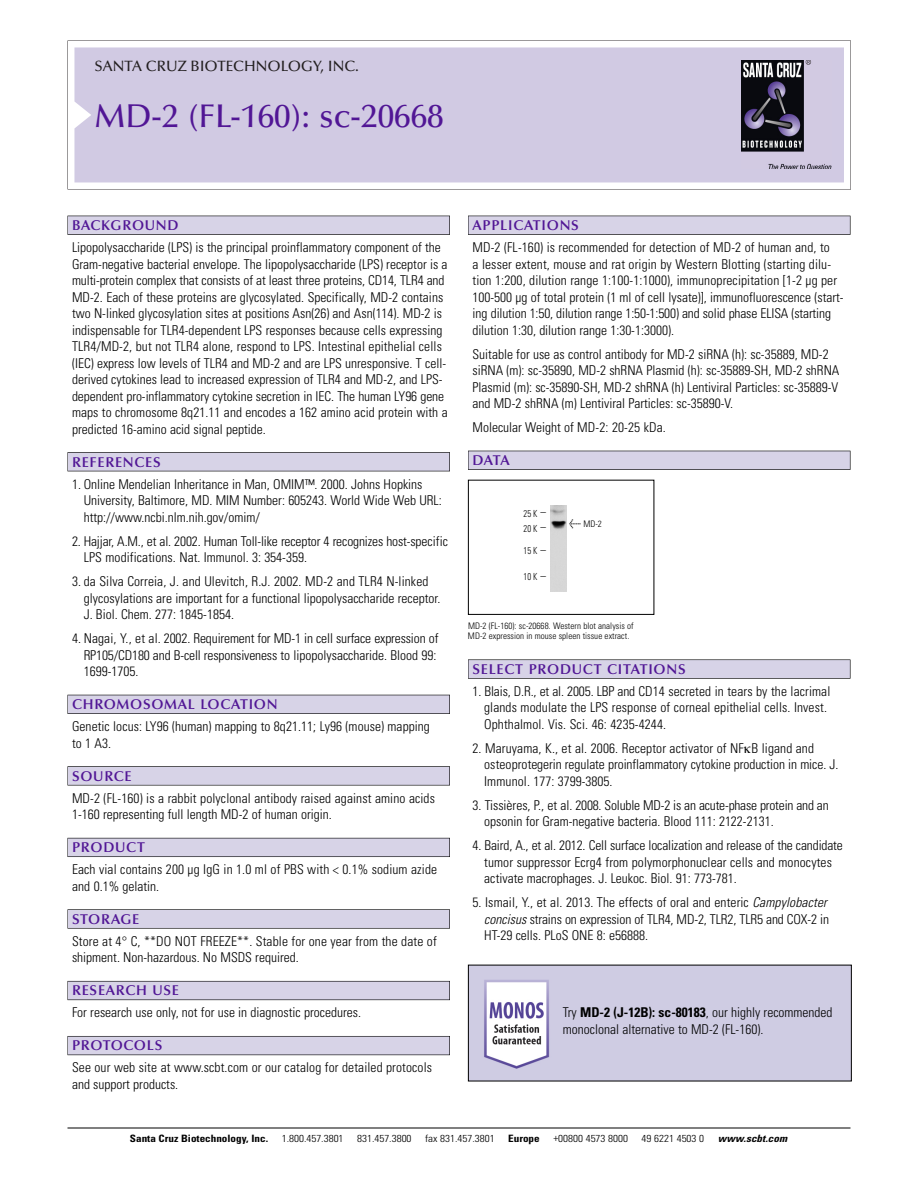
<style>
.page{position:relative;width:918px;height:1188px;background:#fff}
.page>*{position:absolute;margin:0;border:0;box-sizing:border-box;transform-origin:0 0}
.t1{font:500 33px "Optima";color:#511695}
.t2{font:500 15px "Optima";color:#231f20}
.t3{font:600 14.25px "Optima";letter-spacing:.05em;color:#511695}
.t4{font:300 condensed 13.5px/16.5px "Univers";color:#000}
.t5{font:300 condensed 10.2px "Univers";color:#000;scale:1.1 1}
.t6{font:700 condensed 10.2px "Univers";color:#000;scale:1.1 1}
.t7{font:italic 700 condensed 10.2px "Univers";letter-spacing:.005em;color:#000;scale:1.1 1}
.t8{font:300 condensed 9.75px/15px "Univers";letter-spacing:.12em;color:#000;scale:.87 1}
.t9{font:300 condensed 9px/10.5px "Univers";letter-spacing:.005em;color:#000}
.s1{font-family:"Meta Plus";font-weight:400;font-stretch:normal;font-size:10.5px}
.s2{font-style:italic}
.s3{font-weight:700}
</style>
<div class="page">
<svg style="left:68px;top:40px;width:783px;height:149px"></svg>
<div style="left:74px;top:47px;width:770px;height:135px;background:#d1cae3"></div>
<img style="left:741px;top:60px;width:90px;height:108px">
<div style="left:68px;top:216px;width:382px;height:19px;background:#525155"></div>
<div style="left:68px;top:216px;width:381px;height:18px;background:#d7d3e7"></div>
<div style="left:68px;top:452px;width:382px;height:19px;background:#525155"></div>
<div style="left:68px;top:453px;width:381px;height:18px;background:#d7d3e7"></div>
<div style="left:68px;top:695px;width:382px;height:19px;background:#525158"></div>
<div style="left:68px;top:695px;width:381px;height:18px;background:#d7d3e7"></div>
<div style="left:68px;top:766px;width:382px;height:19px;background:#575759"></div>
<div style="left:68px;top:767px;width:381px;height:18px;background:#d7d3e7"></div>
<div style="left:68px;top:838px;width:382px;height:19px;background:#5b5a62"></div>
<div style="left:68px;top:838px;width:381px;height:18px;background:#d7d3e7"></div>
<div style="left:68px;top:909px;width:382px;height:20px;background:#626263"></div>
<div style="left:68px;top:910px;width:381px;height:18px;background:#d7d3e7"></div>
<div style="left:68px;top:981px;width:382px;height:19px;background:#66646d"></div>
<div style="left:68px;top:982px;width:381px;height:18px;background:#d7d3e7"></div>
<div style="left:68px;top:1036px;width:382px;height:19px;background:#5b5961"></div>
<div style="left:68px;top:1037px;width:381px;height:18px;background:#d7d3e7"></div>
<div style="left:468px;top:216px;width:382px;height:19px;background:#525155"></div>
<div style="left:468px;top:216px;width:382px;height:18px;background:#d7d3e7"></div>
<div style="left:468px;top:451px;width:382px;height:19px;background:#515055"></div>
<div style="left:468px;top:451px;width:382px;height:18px;background:#d7d3e7"></div>
<svg style="left:468px;top:659px;width:382px;height:20px"></svg>
<div style="left:468px;top:660px;width:382px;height:18px;background:#d7d3e7"></div>
<hr style="left:68px;top:1128px;width:782px;height:1px;background:#000">
<div style="left:468px;top:480px;width:186px;height:135px;border:1px solid #000"></div>
<img style="left:550px;top:505px;width:16px;height:87px">
<img style="left:470px;top:967px;width:380px;height:112px">
<p class="t2" style="left:94px;top:61px;width:266px">SANTA CRUZ BIOTECHNOLOGY, INC.</p>
<h1 class="t1" style="left:94px;top:103px;width:351px">MD-2 (FL-160): sc-20668</h1>
<p class="t3" style="left:72px;top:219px;width:108px">BACKGROUND</p>
<p class="t4" style="left:72px;top:240px;width:377px">Lipopolysaccharide (LPS) is the principal proinflammatory component of the Gram-negative bacterial envelope. The lipopolysaccharide (LPS) receptor is a multi-protein complex that consists of at least three proteins, CD14, TLR4 and MD-2. Each of these proteins are glycosylated. Specifically, MD-2 contains two N-linked glycosylation sites at positions Asn(26) and Asn(114). MD-2 is indispensable for TLR4-dependent LPS responses because cells expressing TLR4/MD-2, but not TLR4 alone, respond to LPS. Intestinal epithelial cells (IEC) express low levels of TLR4 and MD-2 and are LPS unresponsive. T cell&shy;derived cytokines lead to increased expression of TLR4 and MD-2, and LPS&shy;dependent pro-inflammatory cytokine secretion in IEC. The human LY96 gene maps to chromosome 8q21.11 and encodes a 162 amino acid protein with a predicted 16-amino acid signal peptide.</p>
<p class="t3" style="left:72px;top:456px;width:90px">REFERENCES</p>
<p class="t4" style="left:84px;top:477px;width:360px;text-indent:-12px">1. Online Mendelian Inheritance in Man, OMIM™. 2000. Johns Hopkins<br>University, Baltimore, MD. MIM Number: 605243. World Wide Web URL: http://www.ncbi.nlm.nih.gov/omim/</p>
<p class="t4" style="left:84px;top:534px;width:366px;text-indent:-12px">2. Hajjar, A.M., et al. 2002. Human Toll-like receptor 4 recognizes host-specific<br>LPS modifications. Nat. Immunol. 3: 354-359.</p>
<p class="t4" style="left:84px;top:574px;width:358px;text-indent:-12px">3. da Silva Correia, J. and Ulevitch, R.J. 2002. MD-2 and TLR4 N-linked glycosylations are important for a functional lipopolysaccharide receptor.<br>J. Biol. Chem. 277: 1845-1854.</p>
<p class="t4" style="left:84px;top:631px;width:356px;text-indent:-12px">4. Nagai, Y., et al. 2002. Requirement for MD-1 in cell surface expression of<br>RP105/CD180 and B-cell responsiveness to lipopolysaccharide. Blood 99:<br>1699-1705.</p>
<p class="t3" style="left:72px;top:699px;width:207px">CHROMOSOMAL LOCATION</p>
<p class="t4" style="left:72px;top:719px;width:359px">Genetic locus: LY96 (human) mapping to 8q21.11; Ly96 (mouse) mapping to 1 A3.</p>
<p class="t3" style="left:72px;top:770px;width:61px">SOURCE</p>
<p class="t4" style="left:72px;top:791px;width:364px">MD-2 (FL-160) is a rabbit polyclonal antibody raised against amino acids<br>1-160 representing full length MD-2 of human origin.</p>
<p class="t3" style="left:72px;top:842px;width:74px">PRODUCT</p>
<p class="t4" style="left:72px;top:862px;width:367px">Each vial contains 200 µg IgG in 1.0 ml of PBS with &lt; 0.1% sodium azide and 0.1% gelatin.</p>
<p class="t3" style="left:72px;top:913px;width:69px">STORAGE</p>
<p class="t4" style="left:72px;top:934px;width:366px">Store at 4° C, **DO NOT FREEZE**. Stable for one year from the date of shipment. Non-hazardous. No MSDS required.</p>
<p class="t3" style="left:72px;top:985px;width:109px">RESEARCH USE</p>
<p class="t4" style="left:72px;top:1006px;width:290px">For research use only, not for use in diagnostic procedures.</p>
<p class="t3" style="left:72px;top:1040px;width:92px">PROTOCOLS</p>
<p class="t4" style="left:72px;top:1061px;width:362px">See our web site at www.scbt.com or our catalog for detailed protocols and support products.</p>
<p class="t3" style="left:473px;top:219px;width:108px">APPLICATIONS</p>
<p class="t4" style="left:473px;top:240px;width:373px">MD-2 (FL-160) is recommended for detection of MD-2 of human and, to<br>a lesser extent, mouse and rat origin by Western Blotting (starting dilu&shy;tion 1:200, dilution range 1:100-1:1000), immunoprecipitation [1-2 µg per 100-500 µg of total protein (1 ml of cell lysate)], immunofluorescence (start&shy;ing dilution 1:50, dilution range 1:50-1:500) and solid phase ELISA (starting dilution 1:30, dilution range 1:30-1:3000).</p>
<p class="t4" style="left:473px;top:347px;width:368px">Suitable for use as control antibody for MD-2 siRNA (h): sc-35889, MD-2 siRNA (m): sc-35890, MD-2 shRNA Plasmid (h): sc-35889-SH, MD-2 shRNA Plasmid (m): sc-35890-SH, MD-2 shRNA (h) Lentiviral Particles: sc-35889-V and MD-2 shRNA (m) Lentiviral Particles: sc-35890-V.</p>
<p class="t4" style="left:473px;top:420px;width:195px">Molecular Weight of MD-2: 20-25 kDa.</p>
<p class="t3" style="left:473px;top:455px;width:39px">DATA</p>
<p class="t8" style="left:524px;top:507px;width:29px">25K-<br>20K-</p>
<p class="t8" style="left:524px;top:544px;width:29px">15K-</p>
<p class="t8" style="left:524px;top:570px;width:29px">10K-</p>
<p class="t9" style="left:569px;top:519px;width:34px"><span class="s1">&lt;</span> MD-2</p>
<p class="t9" style="left:468px;top:621px;width:167px">MD-2 (FL-160): sc-20668. Western blot analysis of<br>MD-2 expression in mouse spleen tissue extract.</p>
<p class="t3" style="left:473px;top:663px;width:215px">SELECT PRODUCT CITATIONS</p>
<p class="t4" style="left:484px;top:684px;width:348px;text-indent:-12px">1. Blais, D.R., et al. 2005. LBP and CD14 secreted in tears by the lacrimal glands modulate the LPS response of corneal epithelial cells. Invest.<br>Ophthalmol. Vis. Sci. 46: 4235-4244.</p>
<p class="t4" style="left:484px;top:741px;width:356px;text-indent:-12px">2. Maruyama, K., et al. 2006. Receptor activator of NF B ligand and osteoprotegerin regulate proinflammatory cytokine production in mice. J.<br>Immunol. 177: 3799-3805.</p>
<p class="t4" style="left:484px;top:798px;width:346px;text-indent:-12px">3. Tissières, P., et al. 2008. Soluble MD-2 is an acute-phase protein and an opsonin for Gram-negative bacteria. Blood 111: 2122-2131.</p>
<p class="t4" style="left:484px;top:839px;width:360px;text-indent:-12px">4. Baird, A., et al. 2012. Cell surface localization and release of the candidate tumor suppressor Ecrg4 from polymorphonuclear cells and monocytes activate macrophages. J. Leukoc. Biol. 91: 773-781.</p>
<p class="t4" style="left:484px;top:896px;width:346px;text-indent:-12px">5. Ismail, Y., et al. 2013. The effects of oral and enteric <span class="s2">Campylobacter concisus</span> strains on expression of TLR4, MD-2, TLR2, TLR5 and COX-2 in<br>HT-29 cells. PLoS ONE 8: e56888.</p>
<p class="t4" style="left:563px;top:1006px;width:271px">Try <span class="s3">MD-2 (J-12B): sc-80183</span>, our highly recommended monoclonal alternative to MD-2 (FL-160).</p>
<p class="t6" style="left:130px;top:1135px;width:127px">Santa Cruz Biotechnology, Inc.</p>
<p class="t5" style="left:282px;top:1135px;width:58px">1.800.457.3801</p>
<p class="t5" style="left:357px;top:1135px;width:51px">831.457.3800</p>
<p class="t5" style="left:425px;top:1135px;width:65px">fax 831.457.3801</p>
<p class="t6" style="left:508px;top:1135px;width:30px">Europe</p>
<p class="t5" style="left:553px;top:1135px;width:69px">+00800 4573 8000</p>
<p class="t5" style="left:642px;top:1135px;width:58px">49 6221 4503 0</p>
<p class="t7" style="left:718px;top:1135px;width:64px">www.scbt.com</p>
</div>
